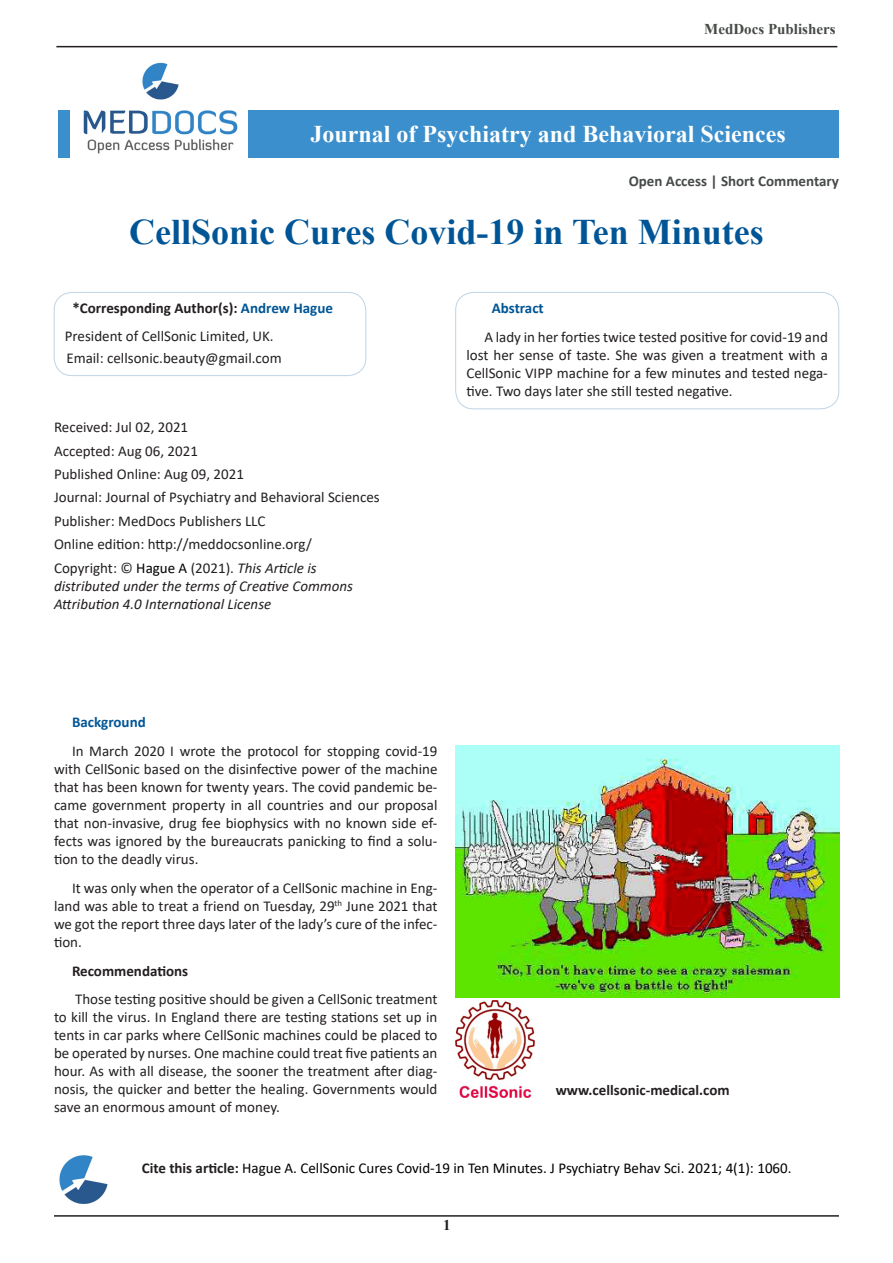
<style>
.page{position:relative;width:893px;height:1263px;background:#fff}
.page>*{position:absolute;margin:0;border:0;box-sizing:border-box;transform-origin:0 0}
.t1{font:700 36px "Times New Roman";color:#005596}
.t2{font:700 24px "Times New Roman";color:#fff}
.t3{font:15px/18px "Calibri";color:#231f20;text-align:justify}
.t4{font:italic 15px/18px "Calibri";color:#231f20}
.t5{font:15px "Calibri";color:#000}
.t6{font:700 15px "Calibri";color:#231f20}
.t7{font:700 15px "Calibri";color:#464b47}
.t8{font:700 15px "Calibri";color:#005596}
.t9{font:700 15px "Times New Roman";color:#464b47}
.t10{font:700 15px "Times New Roman";color:#231f20}
.s1{color:#005596}
.s2{font-style:normal}
.s3{font-style:normal;color:#000}
.s4{font-weight:700;color:#231f20}
</style>
<div class="page">
<div style="left:58px;top:110px;width:781px;height:47px;background:#3b8fcc"></div>
<hr style="left:56px;top:46px;width:781px;height:1px;background:#231f20">
<hr style="left:54px;top:1215px;width:785px;height:2px;background:#231f20">
<div style="left:54px;top:292px;width:312px;height:84px;border:1px solid #bfd4e5;border-radius:18px"></div>
<div style="left:70px;top:49px;width:178px;height:127px;background:#fff"></div>
<img style="left:83px;top:62px;width:155px;height:92px">
<img style="left:59px;top:1155px;width:49px;height:49px">
<div style="left:455px;top:292px;width:384px;height:117px;border:1px solid #bfd4e5;border-radius:18px"></div>
<img style="left:455px;top:745px;width:385px;height:252px">
<img style="left:455px;top:1001px;width:80px;height:97px">
<p class="t9" style="left:704px;top:19px;width:133px">MedDocs Publishers</p>
<p class="t2" style="left:311px;top:117px;width:477px">Journal of Psychiatry and Behavioral Sciences</p>
<p class="t7" style="left:629px;top:170px;width:212px">Open Access | Short Commentary</p>
<p class="t1" style="left:129px;top:206px;width:636px">CellSonic Cures Covid-19 in Ten Minutes</p>
<p class="t6" style="left:72px;top:297px;width:262px">*Corresponding Author(s): <span class="s1">Andrew Hague</span></p>
<p class="t3" style="left:65px;top:326px;width:210px">President of CellSonic Limited, UK.</p>
<p class="t3" style="left:66px;top:349px;width:217px">Email: cellsonic.beauty@gmail.com</p>
<p class="t3" style="left:54px;top:418px;width:136px">Received: Jul 02, 2021</p>
<p class="t3" style="left:54px;top:441px;width:146px">Accepted: Aug 06, 2021</p>
<p class="t3" style="left:54px;top:465px;width:192px">Published Online: Aug 09, 2021</p>
<p class="t3" style="left:54px;top:488px;width:327px">Journal: Journal of Psychiatry and Behavioral Sciences</p>
<p class="t3" style="left:54px;top:511px;width:213px">Publisher: MedDocs Publishers LLC</p>
<p class="t3" style="left:54px;top:535px;width:259px">Online edition: http://meddocsonline.org/</p>
<p class="t4" style="left:54px;top:558px;width:301px"><span class="s2">Copyright: ©</span> <span class="s3">Hague A</span> <span class="s2">(2021).</span> This Article is distributed under the terms of Creative Commons<br>Attribution 4.0 International License</p>
<p class="t8" style="left:492px;top:297px;width:53px">Abstract</p>
<p class="t3" style="left:466px;top:327px;width:363px;text-indent:18px">A lady in her forties twice tested positive for covid-19 and lost her sense of taste. She was given a treatment with a CellSonic VIPP machine for a few minutes and tested nega&shy;tive. Two days later she still tested negative.</p>
<p class="t8" style="left:72px;top:712px;width:75px">Background</p>
<p class="t3" style="left:54px;top:742px;width:385px;text-indent:18px">In March 2020 I wrote the protocol for stopping covid-19 with CellSonic based on the disinfective power of the machine that has been known for twenty years. The covid pandemic be&shy;came government property in all countries and our proposal that non-invasive, drug fee biophysics with no known side ef&shy;fects was ignored by the bureaucrats panicking to find a solu&shy;tion to the deadly virus.</p>
<p class="t3" style="left:54px;top:878px;width:385px;text-indent:18px">It was only when the operator of a CellSonic machine in Eng&shy;land was able to treat a friend on Tuesday, 29<sup>th</sup> June 2021 that we got the report three days later of the lady’s cure of the infec&shy;tion.</p>
<p class="t6" style="left:72px;top:960px;width:118px">Recommendations</p>
<p class="t3" style="left:54px;top:990px;width:385px;text-indent:21px">Those testing positive should be given a CellSonic treatment to kill the virus. In England there are testing stations set up in tents in car parks where CellSonic machines could be placed to be operated by nurses. One machine could treat five patients an hour. As with all disease, the sooner the treatment after diag&shy;nosis, the quicker and better the healing. Governments would save an enormous amount of money.</p>
<p class="t6" style="left:556px;top:1079px;width:175px">www.cellsonic-medical.com</p>
<p class="t5" style="left:142px;top:1158px;width:651px"><span class="s4">Cite this article:</span> Hague A. CellSonic Cures Covid-19 in Ten Minutes. J Psychiatry Behav Sci. 2021; 4(1): 1060.</p>
<p class="t10" style="left:443px;top:1214px;width:9px">1</p>
</div>
